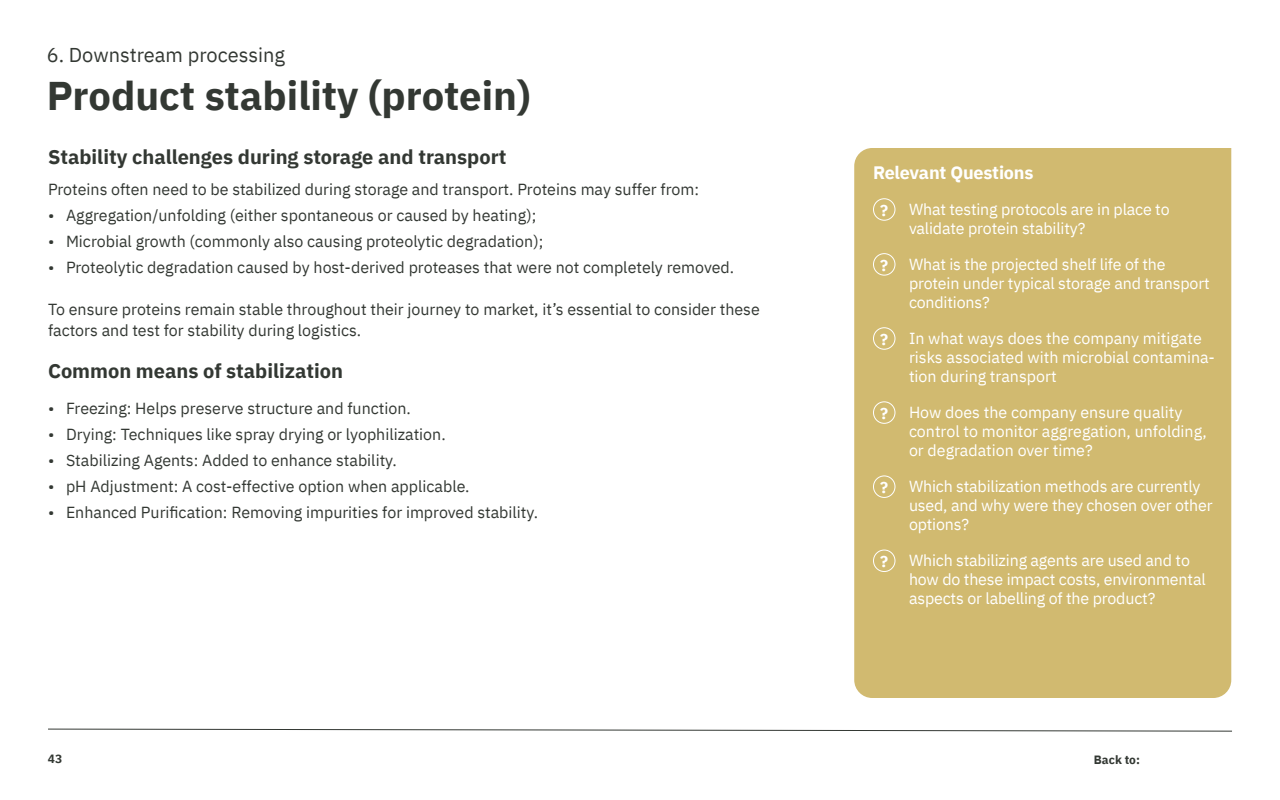
<style>
.page{position:relative;width:1280px;height:800px;background:#fff}
.page>*{position:absolute;margin:0;border:0;box-sizing:border-box;transform-origin:0 0}
.t1{font:700 40px "IBM Plex Sans";color:#333833}
.t2{font:700 20px "IBM Plex Sans";color:#333833}
.t3{font:20px "IBM Plex Sans";color:#333833}
.t4{font:700 18px "IBM Plex Sans";letter-spacing:-.01em;color:#fff}
.t5{font:16px/21px "IBM Plex Sans";color:#333833}
.t6{font:16px/19.2px "IBM Plex Sans";letter-spacing:-.01em;color:#fff}
.t7{font:700 16px "IBM Plex Sans";color:#fff}
.t8{font:700 12px "IBM Plex Sans";color:#333833}
</style>
<div class="page">
<div style="left:854px;top:148px;width:377px;height:550px;background:#d1ba70"></div>
<div style="left:873px;top:198px;width:23px;height:23px;border:1px solid #fff;border-radius:50%"></div>
<div style="left:873px;top:253px;width:23px;height:23px;border:1px solid #fff;border-radius:50%"></div>
<div style="left:873px;top:327px;width:23px;height:23px;border:1px solid #fff;border-radius:50%"></div>
<div style="left:873px;top:401px;width:23px;height:23px;border:1px solid #fff;border-radius:50%"></div>
<div style="left:873px;top:475px;width:23px;height:23px;border:1px solid #fff;border-radius:50%"></div>
<div style="left:873px;top:550px;width:23px;height:22px;border:1px solid #fff;border-radius:50%"></div>
<svg style="left:48px;top:729px;width:1184px;height:3px"></svg>
<p class="t3" style="left:47px;top:39px;width:240px">6. Downstream processing</p>
<h1 class="t1" style="left:47px;top:64px;width:485px">Product stability (protein)</h1>
<p class="t2" style="left:48px;top:141px;width:460px">Stability challenges during storage and transport</p>
<p class="t5" style="left:48px;top:177px;width:653px">Proteins often need to be stabilized during storage and transport. Proteins may suffer from:</p>
<p class="t5" style="left:48px;top:203px;width:490px">• Aggregation/unfolding (either spontaneous or caused by heating);</p>
<p class="t5" style="left:48px;top:229px;width:497px">• Microbial growth (commonly also causing proteolytic degradation);</p>
<p class="t5" style="left:48px;top:255px;width:688px">• Proteolytic degradation caused by host-derived proteases that were not completely removed.</p>
<p class="t5" style="left:48px;top:297px;width:713px">To ensure proteins remain stable throughout their journey to market, it’s essential to consider these factors and test for stability during logistics.</p>
<p class="t2" style="left:48px;top:355px;width:297px">Common means of stabilization</p>
<p class="t5" style="left:48px;top:396px;width:364px">• Freezing: Helps preserve structure and function.</p>
<p class="t5" style="left:48px;top:422px;width:399px">• Drying: Techniques like spray drying or lyophilization.</p>
<p class="t5" style="left:48px;top:448px;width:350px">• Stabilizing Agents: Added to enhance stability.</p>
<p class="t5" style="left:48px;top:474px;width:423px">• pH Adjustment: A cost-effective option when applicable.</p>
<p class="t5" style="left:48px;top:500px;width:492px">• Enhanced Purification: Removing impurities for improved stability.</p>
<p class="t4" style="left:873px;top:158px;width:162px">Relevant Questions</p>
<p class="t7" style="left:880px;top:197px;width:9px">?</p>
<p class="t6" style="left:909px;top:198px;width:262px">What testing protocols are in place to validate protein stability?</p>
<p class="t7" style="left:880px;top:252px;width:9px">?</p>
<p class="t6" style="left:909px;top:253px;width:302px">What is the projected shelf life of the protein under typical storage and transport conditions?</p>
<p class="t7" style="left:880px;top:326px;width:9px">?</p>
<p class="t6" style="left:909px;top:327px;width:308px">In what ways does the company mitigate risks associated with microbial contamina&shy;tion during transport</p>
<p class="t7" style="left:880px;top:400px;width:9px">?</p>
<p class="t6" style="left:909px;top:401px;width:299px">How does the company ensure quality control to monitor aggregation, unfolding, or degradation over time?</p>
<p class="t7" style="left:880px;top:475px;width:9px">?</p>
<p class="t6" style="left:909px;top:475px;width:305px">Which stabilization methods are currently used, and why were they chosen over other options?</p>
<p class="t7" style="left:880px;top:549px;width:9px">?</p>
<p class="t6" style="left:909px;top:549px;width:298px">Which stabilizing agents are used and to how do these impact costs, environmental aspects or labelling of the product?</p>
<p class="t8" style="left:48px;top:749px;width:16px">43</p>
<p class="t8" style="left:1094px;top:751px;width:48px">Back to:</p>
</div>
